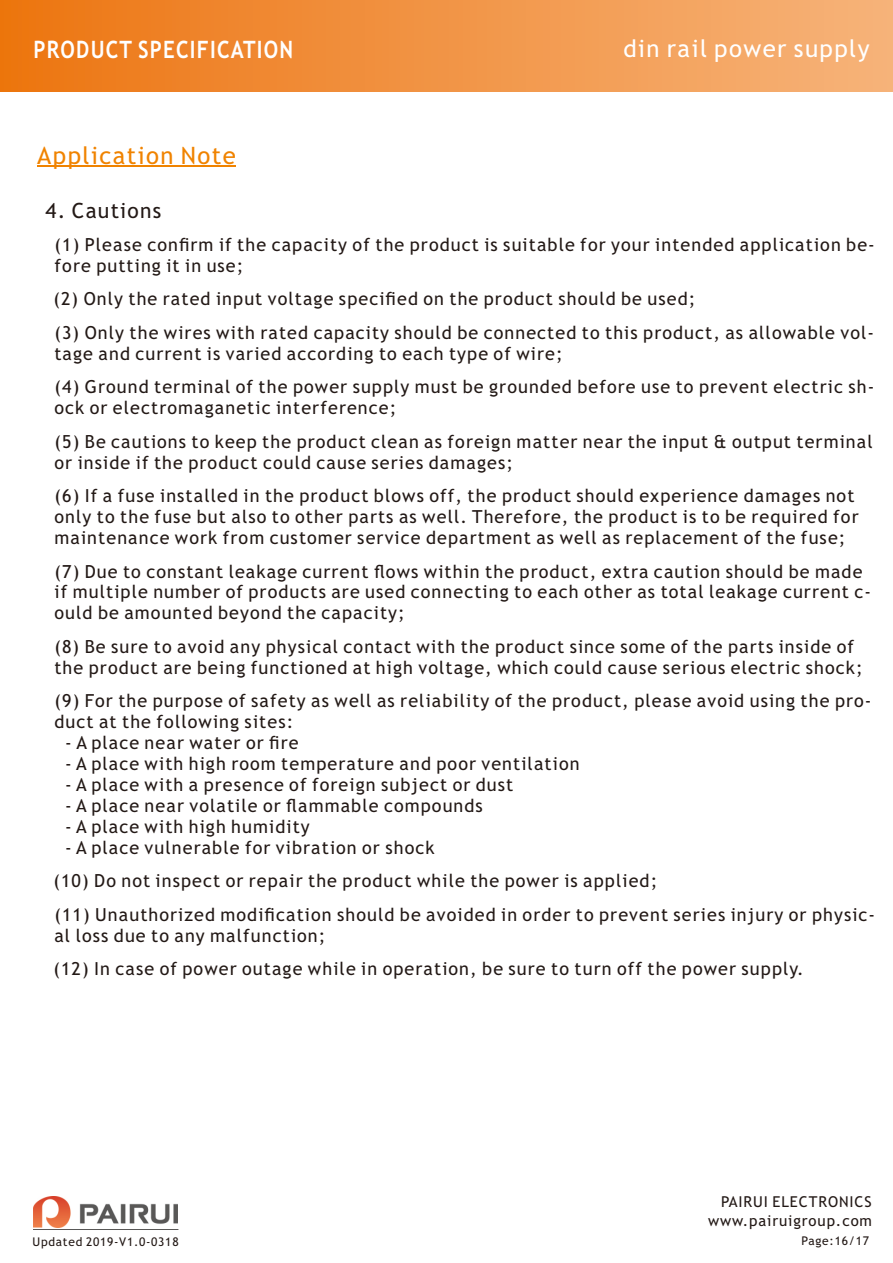
<style>
.page{position:relative;width:893px;height:1263px;background:#fff}
.page>*{position:absolute;margin:0;border:0;box-sizing:border-box;transform-origin:0 0}
.t1{font:700 24px "Trebuchet MS";letter-spacing:.06em;color:#fff;scale:.86 1}
.t2{font:24px "Trebuchet MS";letter-spacing:.06em;color:#fff}
.t3{font:24px "Trebuchet MS";letter-spacing:.06em;color:#f08300}
.t4{font:21px "Trebuchet MS";letter-spacing:.06em;color:#231916}
.t5{font:18px/33.6px "Trebuchet MS";letter-spacing:.06em;color:#231916}
.t6{font:15px "Trebuchet MS";letter-spacing:.06em;color:#231916}
.t7{font:12px "Trebuchet MS";letter-spacing:.06em;color:#231916}
</style>
<div class="page">
<img style="left:33px;top:1196px;width:144px;height:31px">
<hr style="left:33px;top:1229px;width:145px;height:1px;background:#595857">
<div style="left:0;top:0;width:893px;height:91px;background:linear-gradient(to right,#ec7511,#f6b47b)"></div>
<hr style="left:37px;top:166px;width:199px;height:1px;background:#f08300">
<h1 class="t1" style="left:33px;top:40px;width:304px">PRODUCT SPECIFICATION</h1>
<h1 class="t3" style="left:37px;top:146px;width:200px">Application Note</h1>
<p class="t4" style="left:46px;top:202px;width:117px">4. Cautions</p>
<h1 class="t2" style="left:623px;top:39px;width:248px">din rail power supply</h1>
<p class="t5" style="left:55px;top:235px;width:822px;line-height:20.9px">(1) Please confirm if the capacity of the product is suitable for your intended application be&shy;fore putting it in use;</p>
<p class="t5" style="left:53px;top:283px;width:822px">(2) Only the rated input voltage specified on the product should be used;<br>(3) Only the wires with rated capacity should be connected to this product, as allowable vol-</p>
<p class="t5" style="left:54px;top:338px;width:821px">tage and current is varied according to each type of wire;<br>(4) Ground terminal of the power supply must be grounded before use to prevent electric sh-</p>
<p class="t5" style="left:55px;top:392px;width:820px">ock or electromaganetic interference;<br>(5) Be cautions to keep the product clean as foreign matter near the input &amp; output terminal</p>
<p class="t5" style="left:55px;top:447px;width:801px">or inside if the product could cause series damages;<br>(6) If a fuse installed in the product blows off, the product should experience damages not</p>
<p class="t5" style="left:55px;top:508px;width:806px;line-height:20.9px">only to the fuse but also to other parts as well. Therefore, the product is to be required for maintenance work from customer service department as well as replacement of the fuse;</p>
<p class="t5" style="left:55px;top:562px;width:818px;line-height:20.9px">(7) Due to constant leakage current flows within the product, extra caution should be made if multiple number of products are used connecting to each other as total leakage current c&shy;ould be amounted beyond the capacity;</p>
<p class="t5" style="left:54px;top:638px;width:810px;line-height:20.9px">(8) Be sure to avoid any physical contact with the product since some of the parts inside of the product are being functioned at high voltage, which could cause serious electric shock;</p>
<p class="t5" style="left:54px;top:692px;width:819px;line-height:20.9px">(9) For the purpose of safety as well as reliability of the product, please avoid using the pro&shy;duct at the following sites:</p>
<p class="t5" style="left:65px;top:728px;width:235px">- A place near water or fire</p>
<p class="t5" style="left:65px;top:748px;width:516px">- A place with high room temperature and poor ventilation</p>
<p class="t5" style="left:65px;top:769px;width:450px">- A place with a presence of foreign subject or dust</p>
<p class="t5" style="left:65px;top:790px;width:419px">- A place near volatile or flammable compounds</p>
<p class="t5" style="left:65px;top:811px;width:246px">- A place with high humidity</p>
<p class="t5" style="left:53px;top:832px;width:823px;text-indent:12px">- A place vulnerable for vibration or shock<br>(10) Do not inspect or repair the product while the power is applied;<br>(11) Unauthorized modification should be avoided in order to prevent series injury or physic-</p>
<p class="t5" style="left:53px;top:920px;width:752px">al loss due to any malfunction;<br>(12) In case of power outage while in operation, be sure to turn off the power supply.</p>
<p class="t7" style="left:33px;top:1237px;width:147px">Updated 2019-V1.0-0318</p>
<p class="t6" style="left:721px;top:1196px;width:152px">PAIRUI ELECTRONICS</p>
<p class="t6" style="left:708px;top:1215px;width:165px">www.pairuigroup.com</p>
<p class="t7" style="left:802px;top:1236px;width:69px">Page:16/17</p>
</div>
